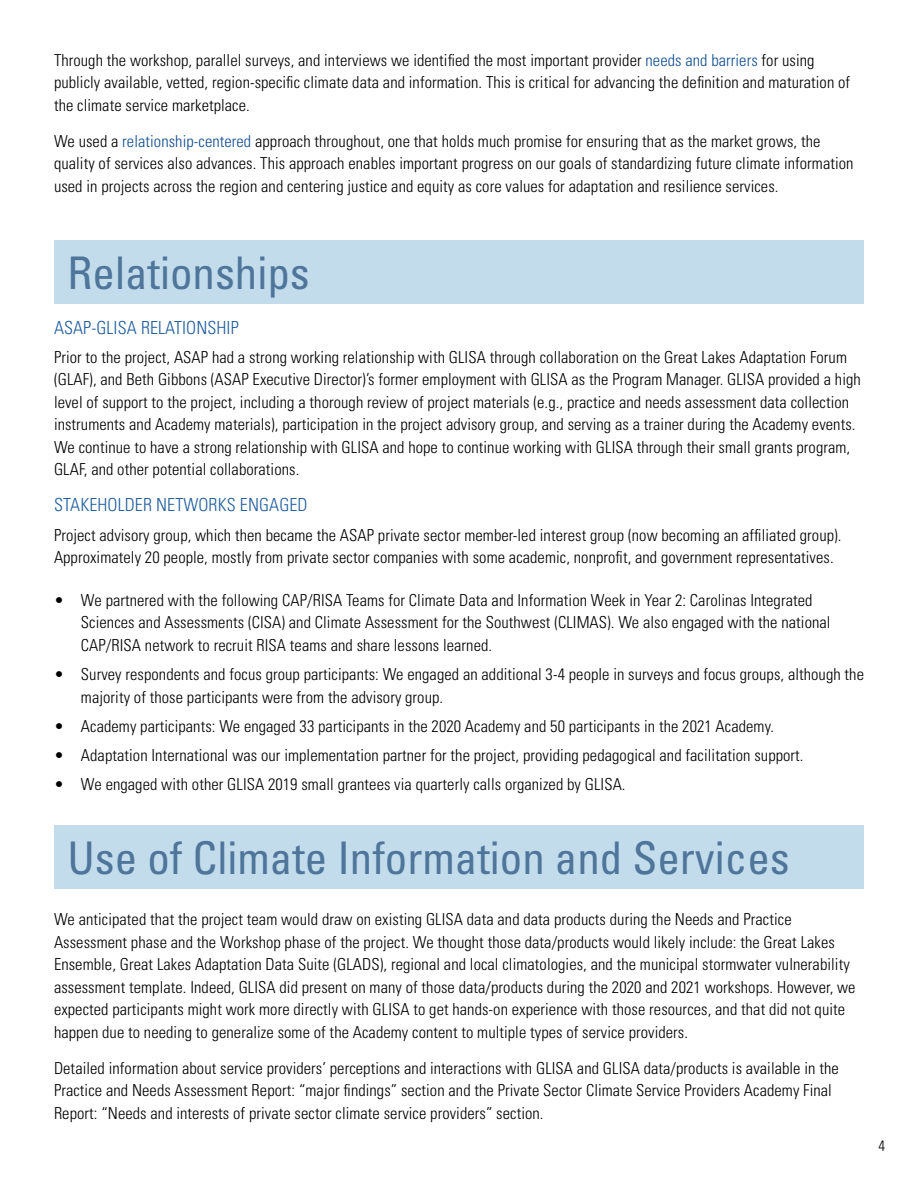
<style>
.page{position:relative;width:918px;height:1188px;background:#fff}
.page>*{position:absolute;margin:0;border:0;box-sizing:border-box;transform-origin:0 0}
.t1{font:condensed 45px "Univers LT Std";color:#4f759a}
.t2{font:300 condensed 18px "Univers LT Std";letter-spacing:.005em;color:#215e9e}
.t3{font:300 condensed 16.5px/22.5px "Univers LT Std";letter-spacing:.005em;color:#000}
.t4{font:300 condensed 15px "Univers LT Std";color:#000}
.s1{color:#114e91}
</style>
<div class="page">
<div style="left:54px;top:241px;width:810px;height:63px;background:#c2dcec"></div>
<div style="left:54px;top:825px;width:810px;height:63px;background:#c2dcec"></div>
<p class="t3" style="left:54px;top:49px;width:798px">Through the workshop, parallel surveys, and interviews we identified the most important provider <span class="s1">needs and barriers</span> for using publicly available, vetted, region-specific climate data and information. This is critical for advancing the definition and maturation of the climate service marketplace.</p>
<p class="t3" style="left:54px;top:130px;width:801px">We used a <span class="s1">relationship-centered</span> approach throughout, one that holds much promise for ensuring that as the market grows, the quality of services also advances. This approach enables important progress on our goals of standardizing future climate information used in projects across the region and centering justice and equity as core values for adaptation and resilience services.</p>
<h1 class="t1" style="left:68px;top:244px;width:244px">Relationships</h1>
<p class="t2" style="left:54px;top:317px;width:186px">ASAP-GLISA RELATIONSHIP</p>
<p class="t3" style="left:54px;top:346px;width:808px">Prior to the project, ASAP had a strong working relationship with GLISA through collaboration on the Great Lakes Adaptation Forum (GLAF), and Beth Gibbons (ASAP Executive Director)’s former employment with GLISA as the Program Manager. GLISA provided a high level of support to the project, including a thorough review of project materials (e.g., practice and needs assessment data collection instruments and Academy materials), participation in the project advisory group, and serving as a trainer during the Academy events.<br>We continue to have a strong relationship with GLISA and hope to continue working with GLISA through their small grants program, GLAF, and other potential collaborations.</p>
<p class="t2" style="left:54px;top:494px;width:255px">STAKEHOLDER NETWORKS ENGAGED</p>
<p class="t3" style="left:54px;top:524px;width:789px">Project advisory group, which then became the ASAP private sector member-led interest group (now becoming an affiliated group).<br>Approximately 20 people, mostly from private sector companies with some academic, nonprofit, and government representatives.</p>
<p class="t3" style="left:81px;top:589px;width:751px;text-indent:-27px">• We partnered with the following CAP/RISA Teams for Climate Data and Information Week in Year 2: Carolinas Integrated<br>Sciences and Assessments (CISA) and Climate Assessment for the Southwest (CLIMAS). We also engaged with the national<br>CAP/RISA network to recruit RISA teams and share lessons learned.</p>
<p class="t3" style="left:81px;top:663px;width:785px;text-indent:-27px">• Survey respondents and focus group participants: We engaged an additional 3-4 people in surveys and focus groups, although the majority of those participants were from the advisory group.</p>
<p class="t3" style="left:54px;top:715px;width:722px">• Academy participants: We engaged 33 participants in the 2020 Academy and 50 participants in the 2021 Academy.</p>
<p class="t3" style="left:54px;top:744px;width:751px">• Adaptation International was our implementation partner for the project, providing pedagogical and facilitation support.</p>
<p class="t3" style="left:54px;top:773px;width:573px">• We engaged with other GLISA 2019 small grantees via quarterly calls organized by GLISA.</p>
<h1 class="t1" style="left:68px;top:829px;width:724px">Use of Climate Information and Services</h1>
<p class="t3" style="left:54px;top:908px;width:803px">We anticipated that the project team would draw on existing GLISA data and data products during the Needs and Practice Assessment phase and the Workshop phase of the project. We thought those data/products would likely include: the Great Lakes Ensemble, Great Lakes Adaptation Data Suite (GLADS), regional and local climatologies, and the municipal stormwater vulnerability assessment template. Indeed, GLISA did present on many of those data/products during the 2020 and 2021 workshops. However, we expected participants might work more directly with GLISA to get hands-on experience with those resources, and that did not quite happen due to needing to generalize some of the Academy content to multiple types of service providers.</p>
<p class="t3" style="left:54px;top:1057px;width:786px">Detailed information about service providers’ perceptions and interactions with GLISA and GLISA data/products is available in the<br>Practice and Needs Assessment Report: “major findings” section and the Private Sector Climate Service Providers Academy Final<br>Report: “Needs and interests of private sector climate service providers” section.</p>
<p class="t4" style="left:878px;top:1137px;width:8px">4</p>
</div>
